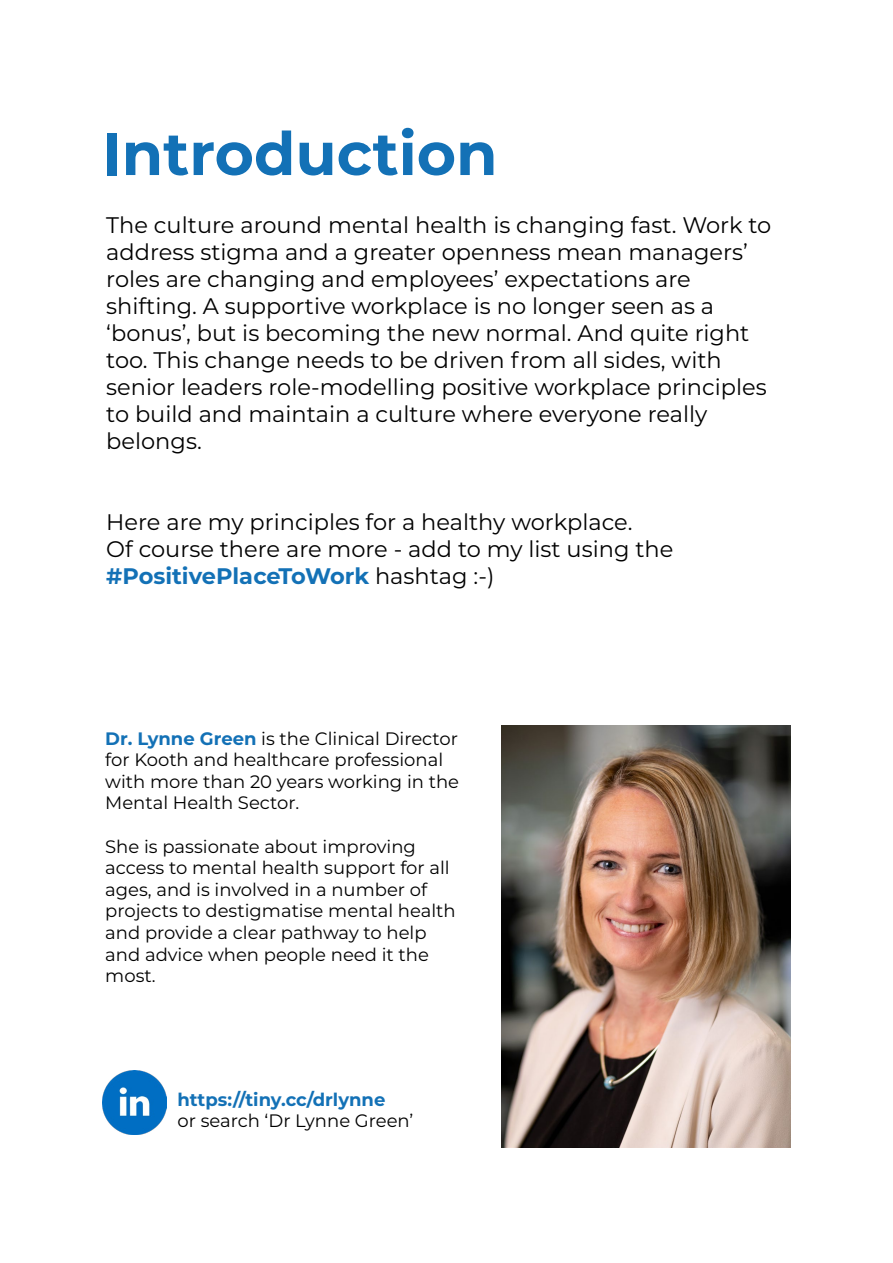
<style>
.page{position:relative;width:893px;height:1263px;background:#fff}
.page>*{position:absolute;margin:0;border:0;box-sizing:border-box;transform-origin:0 0}
.t1{font:700 60px "Montserrat";color:#1371b6}
.t2{font:22.5px/27px "Montserrat";color:#000}
.t3{font:18px/21.6px "Montserrat";color:#000}
.t4{font:700 18px "Montserrat";color:#1371b6}
.s1{font-weight:700;color:#1371b6}
</style>
<div class="page">
<img style="left:502px;top:725px;width:289px;height:422px">
<img style="left:102px;top:1070px;width:64px;height:64px">
<h1 class="t1" style="left:102px;top:110px;width:397px">Introduction</h1>
<p class="t2" style="left:106px;top:211px;width:666px">The culture around mental health is changing fast. Work to address stigma and a greater openness mean managers’ roles are changing and employees’ expectations are shifting. A supportive workplace is no longer seen as a ‘bonus’, but is becoming the new normal. And quite right too. This change needs to be driven from all sides, with senior leaders role-modelling positive workplace principles to build and maintain a culture where everyone really belongs.</p>
<p class="t2" style="left:106px;top:508px;width:569px">Here are my principles for a healthy workplace.<br>Of course there are more - add to my list using the <span class="s1">#PositivePlaceToWork</span> hashtag :-)</p>
<p class="t3" style="left:105px;top:727px;width:355px"><span class="s1">Dr. Lynne Green</span> is the Clinical Director for Kooth and healthcare professional with more than 20 years working in the Mental Health Sector.</p>
<p class="t3" style="left:105px;top:835px;width:352px">She is passionate about improving access to mental health support for all ages, and is involved in a number of projects to destigmatise mental health and provide a clear pathway to help and advice when people need it the most.</p>
<p class="t4" style="left:178px;top:1086px;width:209px">https://tiny.cc/drlynne</p>
<p class="t3" style="left:178px;top:1109px;width:237px">or search ‘Dr Lynne Green’</p>
</div>
